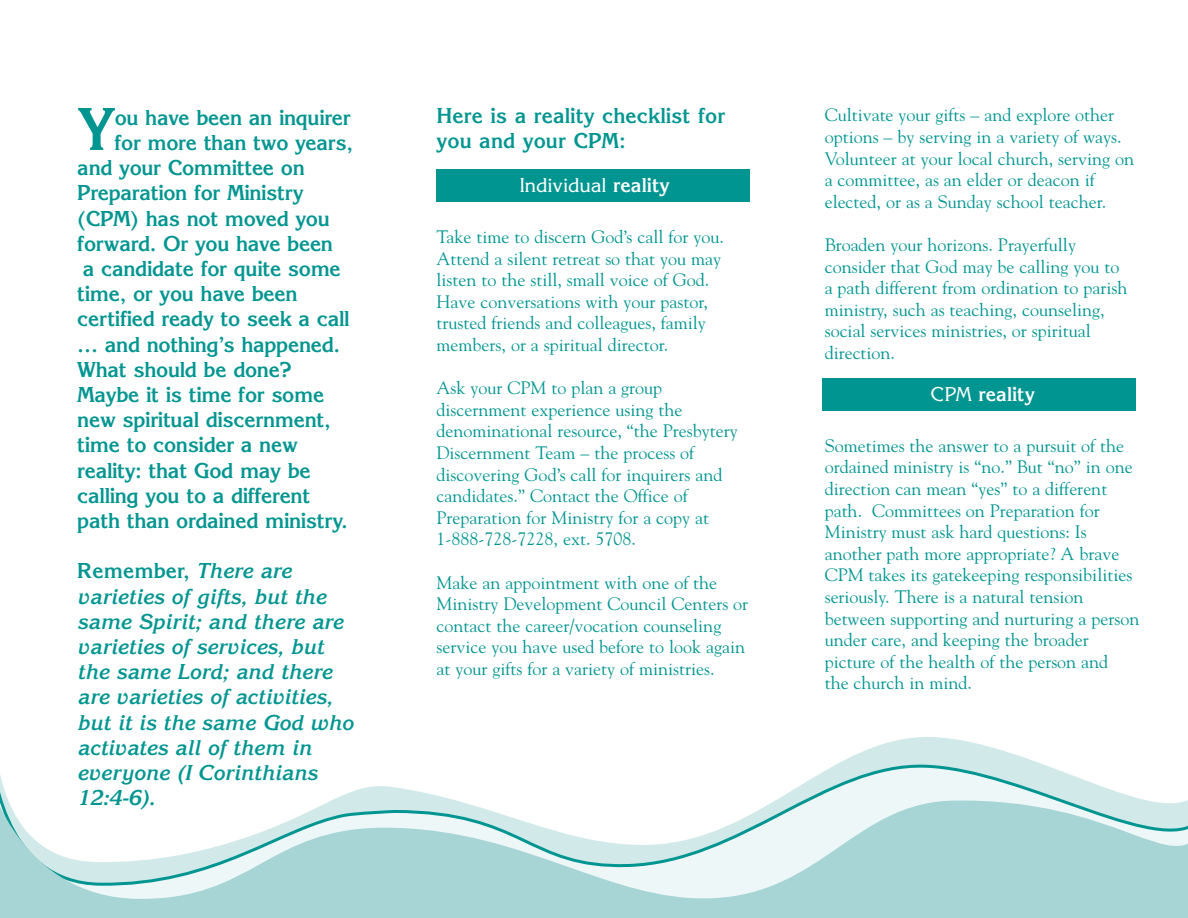
<style>
.page{position:relative;width:1188px;height:918px;background:#fff}
.page>*{position:absolute;margin:0;border:0;box-sizing:border-box;transform-origin:0 0}
.t1{font:700 58.8px "Korinna";color:#009590}
.t2{font:700 21px "Korinna";letter-spacing:-.02em;color:#009590}
.t3{font:italic 700 21px/25.2px "Korinna";color:#009590}
.t4{font:700 21px/25.2px "Korinna";color:#009590}
.t5{font:19.5px "Korinna";color:#fff}
.t6{font:700 19.5px "Korinna";color:#fff}
.t7{font:18px/21.6px "Goudy";color:#009590}
.s1{font-style:normal}
.s2{font-weight:700}
.s3{font-weight:400}
</style>
<div class="page">
<div style="left:822px;top:379px;width:314px;height:32px;background:#009590"></div>
<div style="left:436px;top:170px;width:314px;height:32px;background:#009590"></div>
<svg style="left:0;top:737px;width:1092px;height:46px"></svg>
<svg style="left:0;top:783px;width:1188px;height:135px;fill:#a7d5d5"></svg>
<h1 class="t1" style="left:77px;top:95px;width:40px">Y</h1>
<p class="t2" style="left:115px;top:105px;width:238px">ou have been an inquirer</p>
<p class="t2" style="left:115px;top:130px;width:240px">for more than two years,</p>
<p class="t2" style="left:77px;top:156px;width:229px">and your Committee on</p>
<p class="t2" style="left:77px;top:181px;width:228px">Preparation for Ministry</p>
<p class="t2" style="left:77px;top:206px;width:254px">(CPM) has not moved you</p>
<p class="t2" style="left:77px;top:231px;width:257px">forward. Or you have been</p>
<p class="t2" style="left:83px;top:256px;width:260px">a candidate for quite some</p>
<p class="t2" style="left:77px;top:282px;width:222px">time, or you have been</p>
<p class="t2" style="left:77px;top:307px;width:274px">certified ready to seek a call</p>
<p class="t2" style="left:77px;top:332px;width:264px">… and nothing’s happened.</p>
<p class="t2" style="left:77px;top:357px;width:216px">What should be done?</p>
<p class="t2" style="left:77px;top:382px;width:249px">Maybe it is time for some</p>
<p class="t2" style="left:77px;top:408px;width:255px">new spiritual discernment,</p>
<p class="t2" style="left:77px;top:433px;width:222px">time to consider a new</p>
<p class="t2" style="left:77px;top:458px;width:235px">reality: that God may be</p>
<p class="t2" style="left:77px;top:483px;width:235px">calling you to a different</p>
<p class="t2" style="left:77px;top:508px;width:272px">path than ordained ministry.</p>
<p class="t3" style="left:77px;top:559px;width:277px"><span class="s1">Remember,</span> There are varieties of gifts, but the same Spirit; and there are varieties of services, but the same Lord; and there are varieties of activities, but it is the same God who activates all of them in everyone (I Corinthians<br>12:4-6).</p>
<p class="t4" style="left:437px;top:103px;width:290px">Here is a reality checklist for you and your CPM:</p>
<p class="t5" style="left:520px;top:174px;width:151px">Individual <span class="s2">reality</span></p>
<p class="t7" style="left:437px;top:226px;width:289px">Take time to discern God’s call for you.<br>Attend a silent retreat so that you may listen to the still, small voice of God.<br>Have conversations with your pastor, trusted friends and colleagues, family members, or a spiritual director.</p>
<p class="t7" style="left:437px;top:377px;width:303px">Ask your CPM to plan a group discernment experience using the denominational resource, “the Presbytery Discernment Team – the process of discovering God’s call for inquirers and candidates.” Contact the Office of Preparation for Ministry for a copy at 1-888-728-7228, ext. 5708.</p>
<p class="t7" style="left:437px;top:572px;width:313px">Make an appointment with one of the Ministry Development Council Centers or contact the career/vocation counseling service you have used before to look again at your gifts for a variety of ministries.</p>
<p class="t7" style="left:825px;top:104px;width:311px">Cultivate your gifts – and explore other options – by serving in a variety of ways.<br>Volunteer at your local church, serving on a committee, as an elder or deacon if elected, or as a Sunday school teacher.</p>
<p class="t7" style="left:825px;top:234px;width:304px">Broaden your horizons. Prayerfully consider that God may be calling you to a path different from ordination to parish ministry, such as teaching, counseling, social services ministries, or spiritual direction.</p>
<p class="t6" style="left:931px;top:383px;width:106px"><span class="s3">CPM</span> reality</p>
<p class="t7" style="left:825px;top:435px;width:316px">Sometimes the answer to a pursuit of the ordained ministry is “no.” But “no” in one direction can mean “yes” to a different path. Committees on Preparation for Ministry must ask hard questions: Is another path more appropriate? A brave CPM takes its gatekeeping responsibilities seriously. There is a natural tension between supporting and nurturing a person under care, and keeping the broader picture of the health of the person and<br>the church in mind.</p>
</div>
